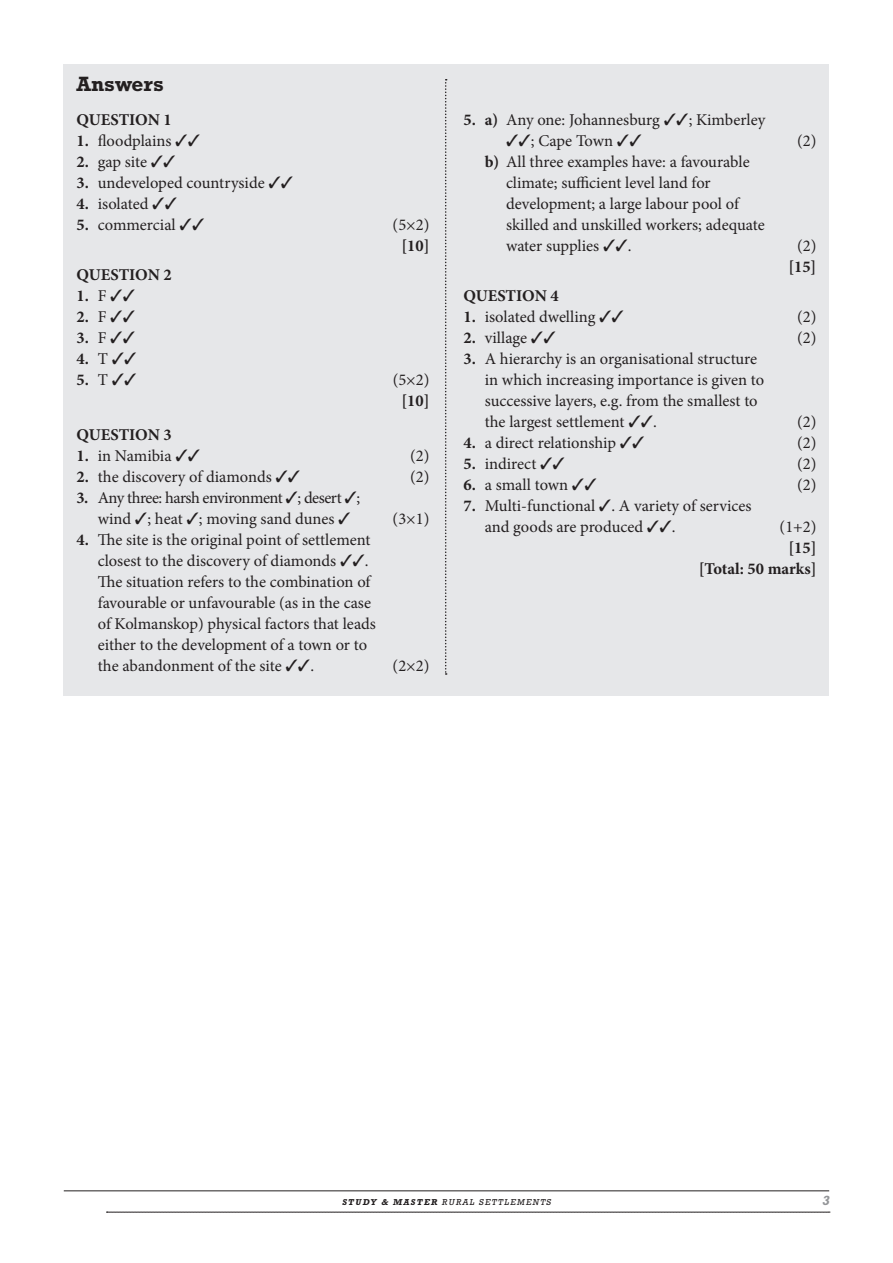
<style>
.page{position:relative;width:893px;height:1263px;background:#fff}
.page>*{position:absolute;margin:0;border:0;box-sizing:border-box;transform-origin:0 0}
.head-b{font:700 21px "Rockwell Std";color:#231f20}
.ol-1-box{font:16.5px/21px "Minion Pro";letter-spacing:-.005em;color:#231f20}
.ol-2-box{font:16.5px/21px "Minion Pro";letter-spacing:-.005em;color:#231f20}
.ol-1-box-2{font:16.5px/21px "Minion Pro";letter-spacing:-.025em;color:#231f20}
.ol-1-box-none-a{font:16.5px "Minion Pro";letter-spacing:-.005em;color:#231f20}
.ol-1-box-3{font:700 16.5px "Minion Pro";color:#231f20}
.body-spab{font:700 16.5px "Minion Pro";letter-spacing:-.01em;color:#231f20}
.total{font:700 16.5px "Minion Pro";color:#231f20}
.t1{font:italic 700 13.5px "Rockwell Std";color:#939598}
.t2{font:italic 8.7px "Rockwell Std";color:#231f20}
.s1{font-weight:700}
.s2{font-weight:400}
</style>
<div class="page">
<hr style="left:64px;top:1190px;width:765px;height:1px;background:#231f20">
<svg style="left:106px;top:1212px;width:724px;height:1px"></svg>
<div style="left:64px;top:64px;width:765px;height:631px;background:#e6e7e9"></div>
<svg style="left:445px;top:79px;width:2px;height:596px"></svg>
<p class="head-b" style="left:77px;top:71px;width:89px">Answers</p>
<p class="body-spab" style="left:77px;top:108px;width:97px">QUESTION 1</p>
<p class="ol-1-box" style="left:77px;top:130px;width:125px"><span class="s1">1.</span> floodplains ✓✓</p>
<p class="ol-1-box" style="left:77px;top:151px;width:101px"><span class="s1">2.</span> gap site ✓✓</p>
<p class="ol-1-box" style="left:77px;top:172px;width:218px"><span class="s1">3.</span> undeveloped countryside ✓✓</p>
<p class="ol-1-box" style="left:77px;top:193px;width:102px"><span class="s1">4.</span> isolated ✓✓</p>
<p class="ol-1-box" style="left:77px;top:214px;width:129px"><span class="s1">5.</span> commercial ✓✓</p>
<p class="ol-1-box" style="left:393px;top:214px;width:38px">(5×2)</p>
<p class="total" style="left:401px;top:234px;width:30px">[10]</p>
<p class="body-spab" style="left:77px;top:263px;width:97px">QUESTION 2</p>
<p class="ol-1-box-3" style="left:77px;top:284px;width:60px">1. <span class="s2">F</span> ✓✓</p>
<p class="ol-1-box-3" style="left:77px;top:305px;width:60px">2. <span class="s2">F</span> ✓✓</p>
<p class="ol-1-box-3" style="left:77px;top:326px;width:60px">3. <span class="s2">F</span> ✓✓</p>
<p class="ol-1-box-3" style="left:77px;top:347px;width:62px">4. <span class="s2">T</span> ✓✓</p>
<p class="ol-1-box-3" style="left:77px;top:368px;width:62px">5. <span class="s2">T</span> ✓✓</p>
<p class="ol-1-box" style="left:393px;top:369px;width:38px">(5×2)</p>
<p class="ol-1-box-3" style="left:401px;top:389px;width:30px">[10]</p>
<p class="body-spab" style="left:77px;top:423px;width:97px">QUESTION 3</p>
<p class="ol-1-box" style="left:77px;top:445px;width:125px"><span class="s1">1.</span> in Namibia ✓✓</p>
<p class="ol-1-box" style="left:410px;top:445px;width:21px">(2)</p>
<p class="ol-1-box" style="left:77px;top:466px;width:225px"><span class="s1">2.</span> the discovery of diamonds ✓✓</p>
<p class="ol-1-box" style="left:410px;top:466px;width:21px">(2)</p>
<p class="ol-1-box-2" style="left:98px;top:487px;width:264px;text-indent:-21px"><span class="s1">3.</span> Any three: harsh environment ✓; desert ✓; wind ✓; heat ✓; moving sand dunes ✓</p>
<p class="ol-1-box" style="left:393px;top:508px;width:38px">(3×1)</p>
<p class="ol-1-box" style="left:98px;top:529px;width:280px;text-indent:-21px"><span class="s1">4.</span> The site is the original point of settlement closest to the discovery of diamonds ✓✓.<br>The situation refers to the combination of favourable or unfavourable (as in the case of Kolmanskop) physical factors that leads either to the development of a town or to the abandonment of the site ✓✓.</p>
<p class="ol-1-box" style="left:393px;top:655px;width:38px">(2×2)</p>
<p class="ol-1-box-none-a" style="left:463px;top:108px;width:303px"><span class="s1">5. a)</span> Any one: Johannesburg ✓✓; Kimberley</p>
<p class="ol-1-box-none-a" style="left:506px;top:129px;width:137px">✓✓; Cape Town ✓✓</p>
<p class="ol-1-box-none-a" style="left:797px;top:129px;width:21px">(2)</p>
<p class="ol-2-box" style="left:506px;top:151px;width:260px;text-indent:-21px"><span class="s1">b)</span> All three examples have: a favourable climate; sufficient level land for development; a large labour pool of skilled and unskilled workers; adequate water supplies ✓✓.</p>
<p class="ol-2-box" style="left:797px;top:235px;width:21px">(2)</p>
<p class="total" style="left:788px;top:255px;width:30px">[15]</p>
<p class="body-spab" style="left:463px;top:284px;width:97px">QUESTION 4</p>
<p class="ol-1-box" style="left:463px;top:306px;width:162px"><span class="s1">1.</span> isolated dwelling ✓✓</p>
<p class="ol-1-box" style="left:797px;top:306px;width:21px">(2)</p>
<p class="ol-1-box" style="left:463px;top:327px;width:94px"><span class="s1">2.</span> village ✓✓</p>
<p class="ol-1-box" style="left:797px;top:327px;width:21px">(2)</p>
<p class="ol-1-box" style="left:485px;top:348px;width:281px;text-indent:-21px"><span class="s1">3.</span> A hierarchy is an organisational structure in which increasing importance is given to successive layers, e.g. from the smallest to the largest settlement ✓✓.</p>
<p class="ol-1-box" style="left:797px;top:411px;width:21px">(2)</p>
<p class="ol-1-box" style="left:463px;top:432px;width:183px"><span class="s1">4.</span> a direct relationship ✓✓</p>
<p class="ol-1-box" style="left:797px;top:432px;width:21px">(2)</p>
<p class="ol-1-box" style="left:463px;top:453px;width:103px"><span class="s1">5.</span> indirect ✓✓</p>
<p class="ol-1-box" style="left:797px;top:453px;width:21px">(2)</p>
<p class="ol-1-box" style="left:463px;top:474px;width:135px"><span class="s1">6.</span> a small town ✓✓</p>
<p class="ol-1-box" style="left:797px;top:474px;width:21px">(2)</p>
<p class="ol-1-box" style="left:485px;top:495px;width:268px;text-indent:-21px"><span class="s1">7.</span> Multi-functional ✓. A variety of services and goods are produced ✓✓.</p>
<p class="ol-1-box" style="left:780px;top:516px;width:38px">(1+2)</p>
<p class="total" style="left:788px;top:536px;width:30px">[15]</p>
<p class="ol-1-box-3" style="left:699px;top:557px;width:119px">[Total: 50 marks]</p>
<p class="t2" style="left:342px;top:1196px;width:212px"><span class="s1">STUDY &amp; MASTER</span> RURAL SETTLEMENTS</p>
<p class="t1" style="left:822px;top:1193px;width:12px">3</p>
</div>
